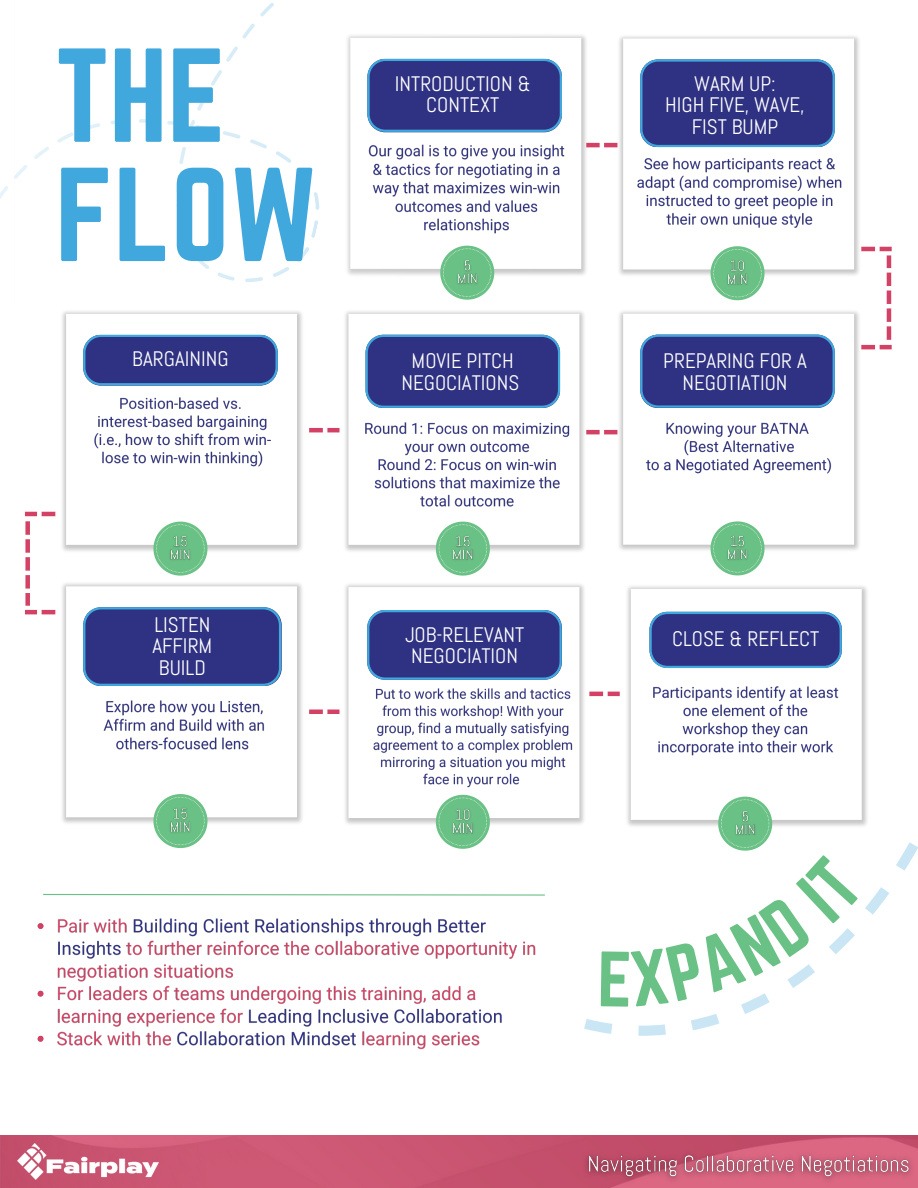
<style>
.page{position:relative;width:918px;height:1188px;background:#fff}
.page>*{position:absolute;margin:0;border:0;box-sizing:border-box;transform-origin:0 0}
.t1{font:116.7px "Norwester";color:#41a8de}
.t2{font:22.05px "Abel";color:#fff}
.t3{font:21px/21.5px "Abel";color:#fff;text-align:center}
</style>
<div class="page">
<svg style="left:584px;top:842px;width:334px;height:194px"></svg>
<img style="left:334px;top:584px;width:258px;height:241px">
<img style="left:609px;top:311px;width:257px;height:242px">
<img style="left:52px;top:380px;width:250px;height:173px">
<svg style="left:62px;top:311px;width:240px;height:69px"></svg>
<img style="left:334px;top:311px;width:258px;height:240px">
<img style="left:0;top:3px;width:598px;height:279px">
<svg style="left:367px;top:59px;width:195px;height:73px;background:#343d8a"></svg>
<svg style="left:440px;top:246px;width:54px;height:54px"></svg>
<img style="left:609px;top:36px;width:257px;height:242px">
<svg style="left:640px;top:59px;width:195px;height:88px;background:#333c8a"></svg>
<svg style="left:711px;top:246px;width:54px;height:54px"></svg>
<svg style="left:586px;top:143px;width:31px;height:4px"></svg>
<svg style="left:586px;top:430px;width:31px;height:4px"></svg>
<svg style="left:640px;top:335px;width:195px;height:73px;background:#343d8a"></svg>
<svg style="left:711px;top:521px;width:54px;height:54px"></svg>
<svg style="left:83px;top:335px;width:195px;height:50px;background:#36418d"></svg>
<svg style="left:366px;top:335px;width:194px;height:73px;background:#333d8a"></svg>
<svg style="left:436px;top:522px;width:54px;height:54px"></svg>
<img style="left:91px;top:395px;width:182px;height:75px">
<img style="left:52px;top:583px;width:250px;height:243px">
<svg style="left:153px;top:522px;width:54px;height:54px"></svg>
<svg style="left:309px;top:428px;width:31px;height:4px"></svg>
<svg style="left:83px;top:607px;width:198px;height:79px;background:#333c8a"></svg>
<svg style="left:367px;top:610px;width:195px;height:70px;background:#343e8b"></svg>
<svg style="left:153px;top:794px;width:54px;height:54px"></svg>
<svg style="left:309px;top:710px;width:31px;height:4px"></svg>
<svg style="left:436px;top:795px;width:54px;height:54px"></svg>
<svg style="left:861px;top:247px;width:31px;height:102px"></svg>
<svg style="left:25px;top:512px;width:30px;height:102px"></svg>
<svg style="left:43px;top:893px;width:502px;height:3px"></svg>
<img style="left:453px;top:255px;width:29px;height:34px">
<img style="left:724px;top:256px;width:29px;height:33px">
<img style="left:724px;top:531px;width:29px;height:34px">
<img style="left:167px;top:531px;width:29px;height:34px">
<img style="left:364px;top:420px;width:207px;height:90px">
<img style="left:449px;top:531px;width:29px;height:34px">
<img style="left:103px;top:699px;width:163px;height:54px">
<img style="left:167px;top:804px;width:29px;height:33px">
<img style="left:449px;top:805px;width:29px;height:33px">
<img style="left:37px;top:918px;width:499px;height:132px">
<img style="left:0;top:1135px;width:918px;height:53px">
<img style="left:18px;top:1144px;width:140px;height:36px">
<img style="left:578px;top:1144px;width:340px;height:43px">
<img style="left:371px;top:687px;width:204px;height:102px">
<img style="left:617px;top:586px;width:250px;height:240px">
<svg style="left:649px;top:612px;width:193px;height:56px;background:#36418d"></svg>
<svg style="left:589px;top:692px;width:31px;height:4px"></svg>
<img style="left:367px;top:144px;width:200px;height:91px">
<img style="left:635px;top:157px;width:208px;height:73px">
<img style="left:644px;top:421px;width:190px;height:56px">
<img style="left:651px;top:684px;width:189px;height:74px">
<svg style="left:601px;top:797px;width:263px;height:210px"></svg>
<p class="t1" style="left:55px;top:25px;width:172px">THE</p>
<p class="t1" style="left:55px;top:144px;width:264px">FLOW</p>
<p class="t3" style="left:395px;top:73px;width:137px">INTRODUCTION &amp;<br>CONTEXT</p>
<p class="t3" style="left:694px;top:73px;width:83px">WARM UP:</p>
<p class="t3" style="left:665px;top:95px;width:141px">HIGH FIVE, WAVE,<br>FIST BUMP</p>
<p class="t3" style="left:132px;top:349px;width:98px">BARGAINING</p>
<p class="t3" style="left:401px;top:350px;width:119px">MOVIE PITCH<br>NEGOCIATIONS</p>
<p class="t3" style="left:663px;top:350px;width:145px">PREPARING FOR A<br>NEGOTIATION</p>
<p class="t3" style="left:154px;top:614px;width:58px">LISTEN</p>
<p class="t3" style="left:153px;top:635px;width:61px">AFFIRM</p>
<p class="t3" style="left:159px;top:657px;width:48px">BUILD</p>
<p class="t3" style="left:405px;top:624px;width:121px;text-align:left">JOB-RELEVANT<br>NEGOCIATION</p>
<p class="t2" style="left:725px;top:622px;width:57px">CLOSE</p>
<p class="t3" style="left:672px;top:628px;width:149px">CLOSE &amp; REFLECT</p>
</div>
